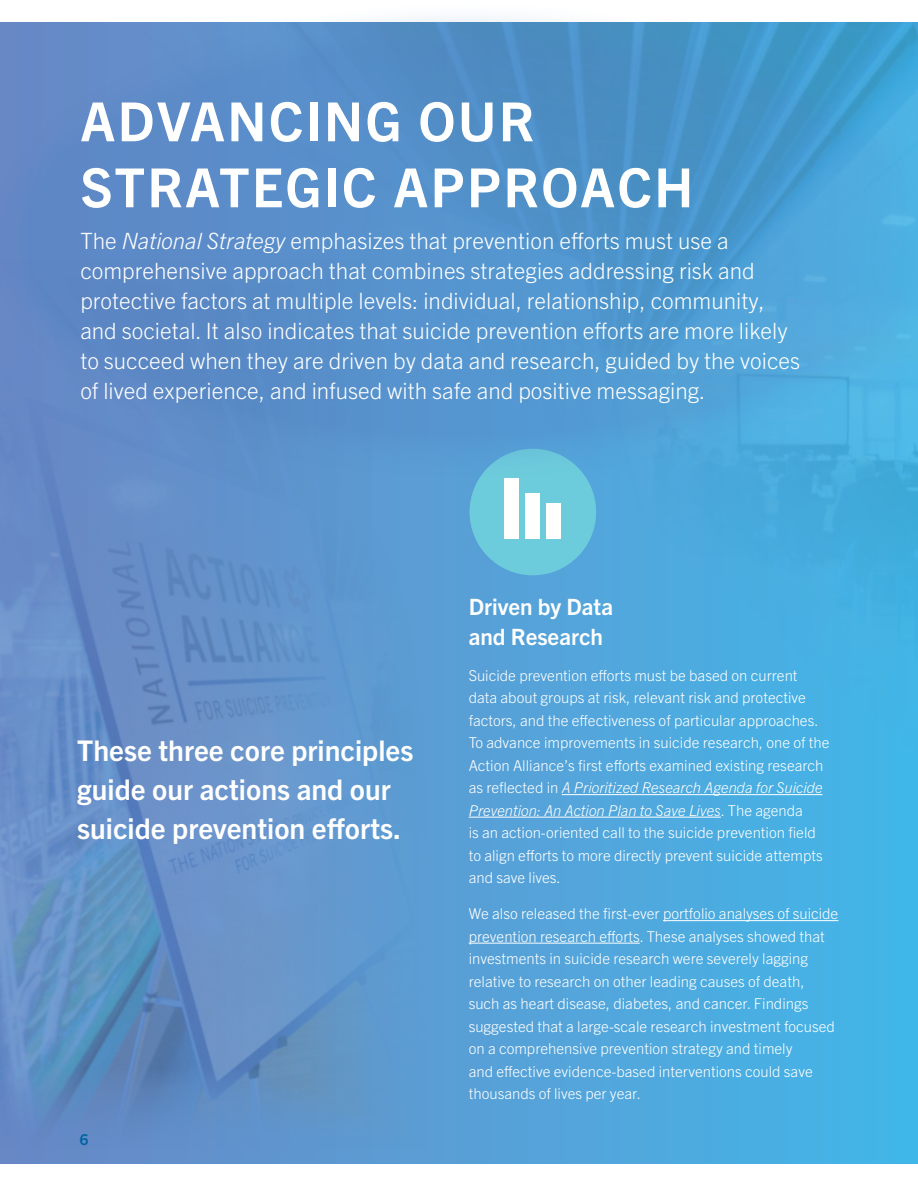
<style>
.page{position:relative;width:918px;height:1188px;background:#fff}
.page>*{position:absolute;margin:0;border:0;box-sizing:border-box;transform-origin:0 0}
.t1{font:700 54px/66px "Trade Gothic Next LT Pro";letter-spacing:.04em;color:#fff}
.t2{font:700 28.5px/39px "Trade Gothic Next LT Pro";color:#fff}
.t3{font:300 22.5px/30px "Trade Gothic Next LT Pro";color:#fff}
.t4{font:700 22.5px/30px "Trade Gothic Next LT Pro";color:#fff}
.t5{font:300 15px/22.5px "Trade Gothic Next LT Pro";color:#fff}
.t6{font:700 15px "Trade Gothic Next LT Pro";color:#0065a4}
.s1{font-style:italic}
</style>
<div class="page">
<img style="left:0;top:482px;width:918px;height:682px">
<hr style="left:562px;top:794px;width:261px;height:1px;background:#fff">
<hr style="left:469px;top:817px;width:252px;height:1px;background:#fff">
<hr style="left:663px;top:920px;width:175px;height:1px;background:#fff">
<hr style="left:469px;top:943px;width:171px;height:1px;background:#fff">
<div style="left:470px;top:449px;width:126px;height:126px;background:#6dccdc;border-radius:50%"></div>
<div style="left:505px;top:478px;width:14px;height:61px;background:#fff"></div>
<div style="left:547px;top:504px;width:14px;height:35px;background:#fff"></div>
<div style="left:526px;top:493px;width:14px;height:46px;background:#fff"></div>
<svg style="left:0;top:18px;width:918px;height:464px;background:#5399cf"></svg>
<img style="left:0;top:230px;width:457px;height:933px">
<h1 class="t1" style="left:80px;top:85px;width:615px">ADVANCING OUR<br>STRATEGIC APPROACH</h1>
<p class="t3" style="left:80px;top:225px;width:721px">The <span class="s1">National Strategy</span> emphasizes that prevention efforts must use a comprehensive approach that combines strategies addressing risk and protective factors at multiple levels: individual, relationship, community, and societal. It also indicates that suicide prevention efforts are more likely to succeed when they are driven by data and research, guided by the voices of lived experience, and infused with safe and positive messaging.</p>
<h2 class="t2" style="left:77px;top:729px;width:338px">These three core principles guide our actions and our suicide prevention efforts.</h2>
<p class="t6" style="left:80px;top:1130px;width:10px">6</p>
<h3 class="t4" style="left:469px;top:590px;width:146px">Driven by Data and Research</h3>
<p class="t5" style="left:469px;top:663px;width:362px">Suicide prevention efforts must be based on current data about groups at risk, relevant risk and protective factors, and the effectiveness of particular approaches.<br>To advance improvements in suicide research, one of the Action Alliance’s first efforts examined existing research as reflected in <span class="s1">A Prioritized Research Agenda for Suicide Prevention: An Action Plan to Save Lives</span>. The agenda<br>is an action-oriented call to the suicide prevention field to align efforts to more directly prevent suicide attempts and save lives.</p>
<p class="t5" style="left:469px;top:901px;width:371px">We also released the first-ever portfolio analyses of suicide prevention research efforts. These analyses showed that investments in suicide research were severely lagging relative to research on other leading causes of death, such as heart disease, diabetes, and cancer. Findings suggested that a large-scale research investment focused on a comprehensive prevention strategy and timely<br>and effective evidence-based interventions could save thousands of lives per year.</p>
</div>
